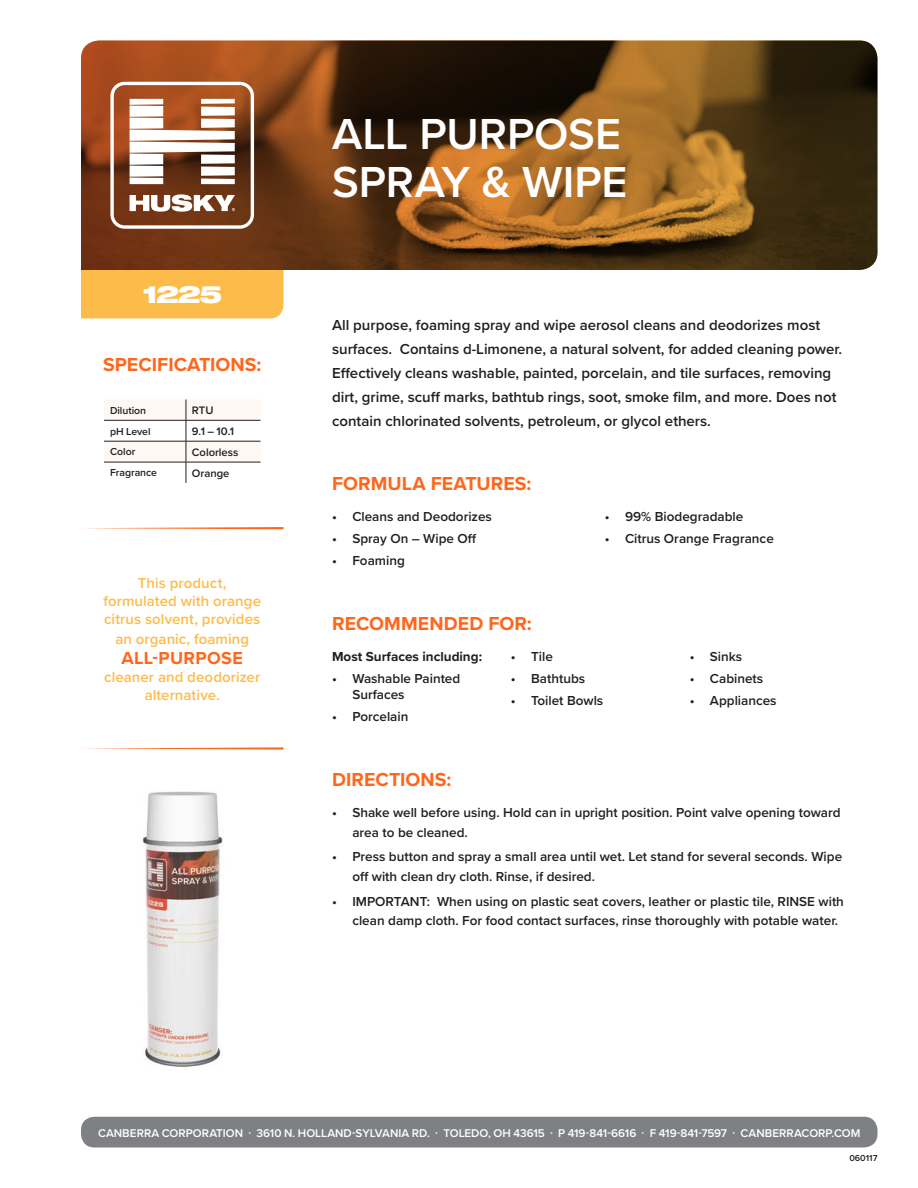
<style>
.page{position:relative;width:918px;height:1188px;background:#fff}
.page>*{position:absolute;margin:0;border:0;box-sizing:border-box;transform-origin:0 0}
.product_name{font:600 45px "Proxima Nova";color:#fff}
.t1{font:900 expanded 24px "Helvetica Neue";color:#fff}
.subhead{font:700 19.5px "Proxima Nova";letter-spacing:.005em;color:#ff661c}
.t2{font:700 18px "Proxima Nova";letter-spacing:.02em;color:#ff661c}
.body_copy{font:600 15px/24px "Proxima Nova";color:#231f20}
.t3{font:600 15px/18px "Proxima Nova";letter-spacing:.005em;color:#fdbc4a;text-align:center}
.t4{font:600 13.5px/19.5px "Proxima Nova";color:#231f20}
.bullets{font:700 13.5px "Proxima Nova";color:#231f20}
.t5{font:600 11.7px "Proxima Nova";color:#fff}
.t6{font:600 11.25px "Proxima Nova";letter-spacing:-.005em;color:#231f20}
.t7{font:600 10.5px "Proxima Nova";color:#231f20}
.t8{font:600 9px "Proxima Nova";color:#231f20}
</style>
<div class="page">
<svg style="left:81px;top:40px;width:797px;height:230px;background:#6b4118"></svg>
<div style="left:81px;top:270px;width:203px;height:48px;background:#fdbc4a"></div>
<svg style="left:110px;top:82px;width:144px;height:147px"></svg>
<div style="left:81px;top:1117px;width:797px;height:31px;background:#7e8083;border-radius:14px"></div>
<svg style="left:104px;top:399px;width:156px;height:84px"></svg>
<svg style="left:85px;top:747px;width:199px;height:3px"></svg>
<svg style="left:85px;top:527px;width:199px;height:2px"></svg>
<img style="left:143px;top:791px;width:80px;height:276px">
<p class="t1" style="left:142px;top:278px;width:81px">1225</p>
<p class="subhead" style="left:103px;top:350px;width:160px">SPECIFICATIONS:</p>
<p class="t7" style="left:110px;top:402px;width:38px">Dilution</p>
<p class="t6" style="left:192px;top:402px;width:23px">RTU</p>
<p class="t7" style="left:110px;top:423px;width:42px">pH Level</p>
<p class="t6" style="left:192px;top:423px;width:44px">9.1 – 10.1</p>
<p class="t7" style="left:110px;top:444px;width:27px">Color</p>
<p class="t6" style="left:192px;top:444px;width:48px">Colorless</p>
<p class="t7" style="left:110px;top:465px;width:49px">Fragrance</p>
<p class="t6" style="left:192px;top:465px;width:39px">Orange</p>
<p class="t3" style="left:103px;top:574px;width:159px">This product, formulated with orange citrus solvent, provides</p>
<p class="t3" style="left:115px;top:630px;width:135px">an organic, foaming</p>
<p class="t2" style="left:122px;top:645px;width:123px">ALL-PURPOSE</p>
<p class="t3" style="left:104px;top:668px;width:158px">cleaner and deodorizer alternative.</p>
<p class="product_name" style="left:332px;top:100px;width:290px">ALL PURPOSE</p>
<p class="product_name" style="left:332px;top:148px;width:297px">SPRAY &amp; WIPE</p>
<p class="body_copy" style="left:332px;top:313px;width:512px">All purpose, foaming spray and wipe aerosol cleans and deodorizes most surfaces. Contains d-Limonene, a natural solvent, for added cleaning power.<br>Effectively cleans washable, painted, porcelain, and tile surfaces, removing dirt, grime, scuff marks, bathtub rings, soot, smoke film, and more. Does not contain chlorinated solvents, petroleum, or glycol ethers.</p>
<p class="subhead" style="left:332px;top:469px;width:201px">FORMULA FEATURES:</p>
<p class="t4" style="left:332px;top:507px;width:161px">• Cleans and Deodorizes</p>
<p class="t4" style="left:332px;top:529px;width:146px">• Spray On – Wipe Off</p>
<p class="t4" style="left:332px;top:551px;width:74px">• Foaming</p>
<p class="subhead" style="left:332px;top:609px;width:201px">RECOMMENDED FOR:</p>
<p class="t4" style="left:605px;top:507px;width:140px">• 99% Biodegradable</p>
<p class="t4" style="left:605px;top:529px;width:171px">• Citrus Orange Fragrance</p>
<p class="bullets" style="left:332px;top:646px;width:151px">Most Surfaces including:</p>
<p class="t4" style="left:352px;top:670px;width:109px;line-height:16.5px;text-indent:-20px">• Washable Painted<br>Surfaces</p>
<p class="t4" style="left:332px;top:707px;width:78px">• Porcelain</p>
<p class="subhead" style="left:332px;top:765px;width:121px">DIRECTIONS:</p>
<p class="t4" style="left:511px;top:646px;width:44px">• Tile</p>
<p class="t4" style="left:511px;top:668px;width:76px">• Bathtubs</p>
<p class="t4" style="left:511px;top:690px;width:94px">• Toilet Bowls</p>
<p class="t4" style="left:690px;top:646px;width:54px">• Sinks</p>
<p class="t4" style="left:690px;top:668px;width:75px">• Cabinets</p>
<p class="t4" style="left:690px;top:690px;width:88px">• Appliances</p>
<p class="t4" style="left:352px;top:802px;width:490px;text-indent:-20px">• Shake well before using. Hold can in upright position. Point valve opening toward area to be cleaned.</p>
<p class="t4" style="left:352px;top:847px;width:491px;text-indent:-20px">• Press button and spray a small area until wet. Let stand for several seconds. Wipe off with clean dry cloth. Rinse, if desired.</p>
<p class="t4" style="left:352px;top:891px;width:493px;text-indent:-20px">• IMPORTANT: When using on plastic seat covers, leather or plastic tile, RINSE with clean damp cloth. For food contact surfaces, rinse thoroughly with potable water.</p>
<p class="t5" style="left:98px;top:1124px;width:764px">CANBERRA CORPORATION · 3610 N. HOLLAND-SYLVANIA RD. · TOLEDO, OH 43615 · P 419-841-6616 · F 419-841-7597 · CANBERRACORP.COM</p>
<p class="t8" style="left:849px;top:1151px;width:30px">060117</p>
</div>
